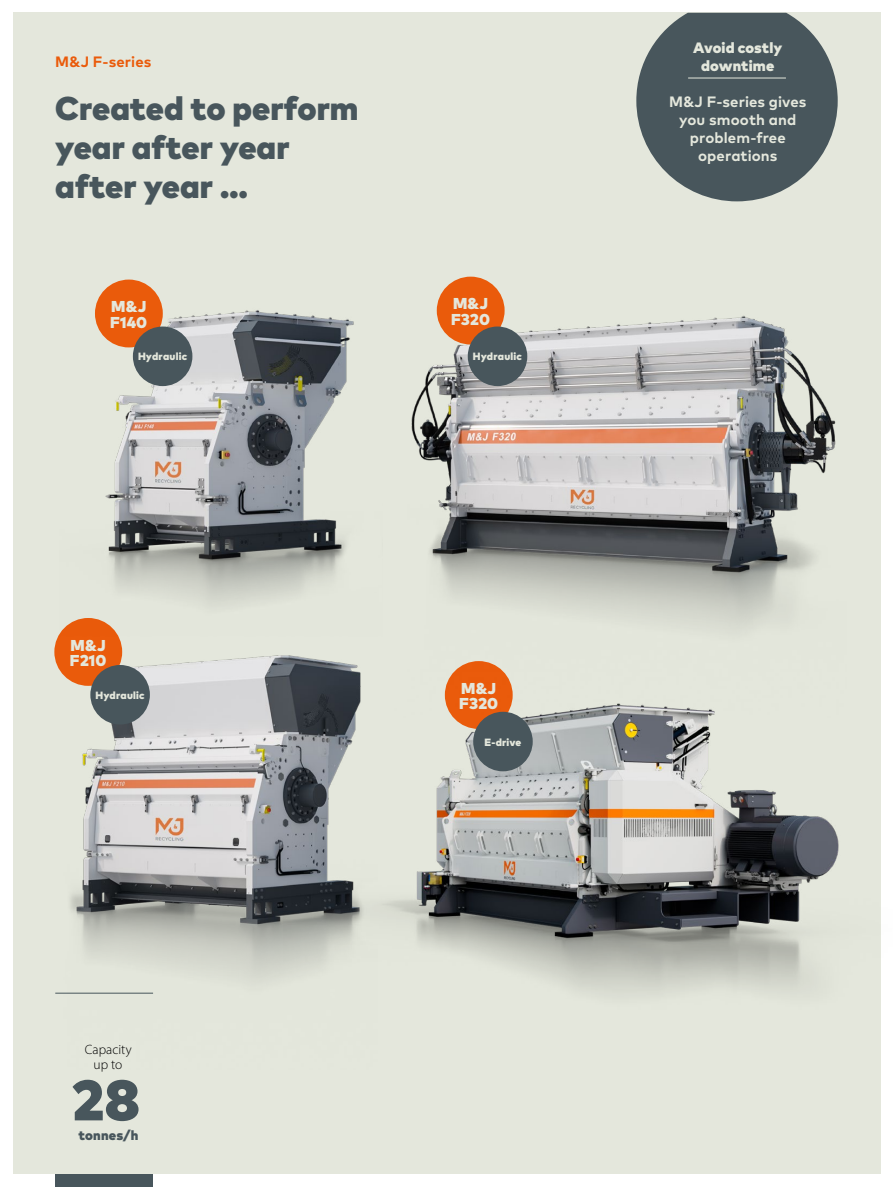
<style>
.page{position:relative;width:893px;height:1187px;background:#fff}
.page>*{position:absolute;margin:0;border:0;box-sizing:border-box;transform-origin:0 0}
.t1{font:900 57px "Mark W1 G";color:#48565c}
.t2{font:900 33px/39px "Mark W1 G";color:#48565c}
.t3{font:900 15.75px/15.8px "Mark W1 G";letter-spacing:.005em;color:#e4e7dc}
.t4{font:700 15px/18px "Mark W1 G";letter-spacing:.01em;color:#e4e7dc;text-align:center}
.t5{font:900 15px/18px "Mark W1 G";letter-spacing:.005em;color:#e4e7dc;text-align:center}
.t6{font:700 15px "Mark W1 G";letter-spacing:.005em;color:#ea5b0b}
.t7{font:300 13.5px/15px "Myriad Pro";letter-spacing:.005em;color:#000;text-align:center}
.t8{font:900 13.5px "Mark W1 G";letter-spacing:.015em;color:#48565c}
.t9{font:900 10.5px "Mark W1 G";letter-spacing:.02em;color:#e4e7dc}
</style>
<div class="page">
<div style="left:13px;top:13px;width:867px;height:1161px;background:#e4e7dc"></div>
<img style="left:389px;top:556px;width:492px;height:519px">
<div style="left:55px;top:1174px;width:98px;height:12px;background:#48565c"></div>
<img style="left:54px;top:633px;width:335px;height:361px">
<svg style="left:636px;top:13px;width:202px;height:188px"></svg>
<hr style="left:688px;top:78px;width:98px;height:1px;background:#e4e7dc">
<div style="left:437px;top:276px;width:68px;height:68px;background:#ea5b0b;border-radius:50%"></div>
<img style="left:391px;top:289px;width:456px;height:428px">
<img style="left:60px;top:279px;width:322px;height:357px">
<div style="left:473px;top:711px;width:60px;height:60px;background:#48565c;border-radius:50%"></div>
<div style="left:468px;top:326px;width:59px;height:60px;background:#48565c;border-radius:50%"></div>
<div style="left:133px;top:326px;width:59px;height:60px;background:#48565c;border-radius:50%"></div>
<div style="left:90px;top:665px;width:60px;height:59px;background:#48565c;border-radius:50%"></div>
<p class="t6" style="left:55px;top:50px;width:98px">M&amp;J F-series</p>
<h2 class="t2" style="left:55px;top:87px;width:305px">Created to perform year after year after year …</h2>
<p class="t3" style="left:110px;top:298px;width:38px">M&amp;J<br>F140</p>
<p class="t3" style="left:451px;top:295px;width:41px">M&amp;J<br>F320</p>
<p class="t9" style="left:138px;top:348px;width:51px">Hydraulic</p>
<p class="t9" style="left:473px;top:348px;width:51px">Hydraulic</p>
<p class="t3" style="left:70px;top:636px;width:38px">M&amp;J<br>F210</p>
<p class="t9" style="left:96px;top:686px;width:51px">Hydraulic</p>
<p class="t7" style="left:85px;top:1042px;width:49px">Capacity up to</p>
<h1 class="t1" style="left:71px;top:1055px;width:70px">28</h1>
<p class="t8" style="left:78px;top:1124px;width:61px">tonnes/h</p>
<p class="t3" style="left:459px;top:679px;width:41px">M&amp;J<br>F320</p>
<p class="t9" style="left:484px;top:734px;width:39px">E-drive</p>
<p class="t5" style="left:693px;top:38px;width:91px">Avoid costly downtime</p>
<p class="t4" style="left:669px;top:92px;width:139px">M&amp;J F-series gives you smooth and problem-free operations</p>
</div>
